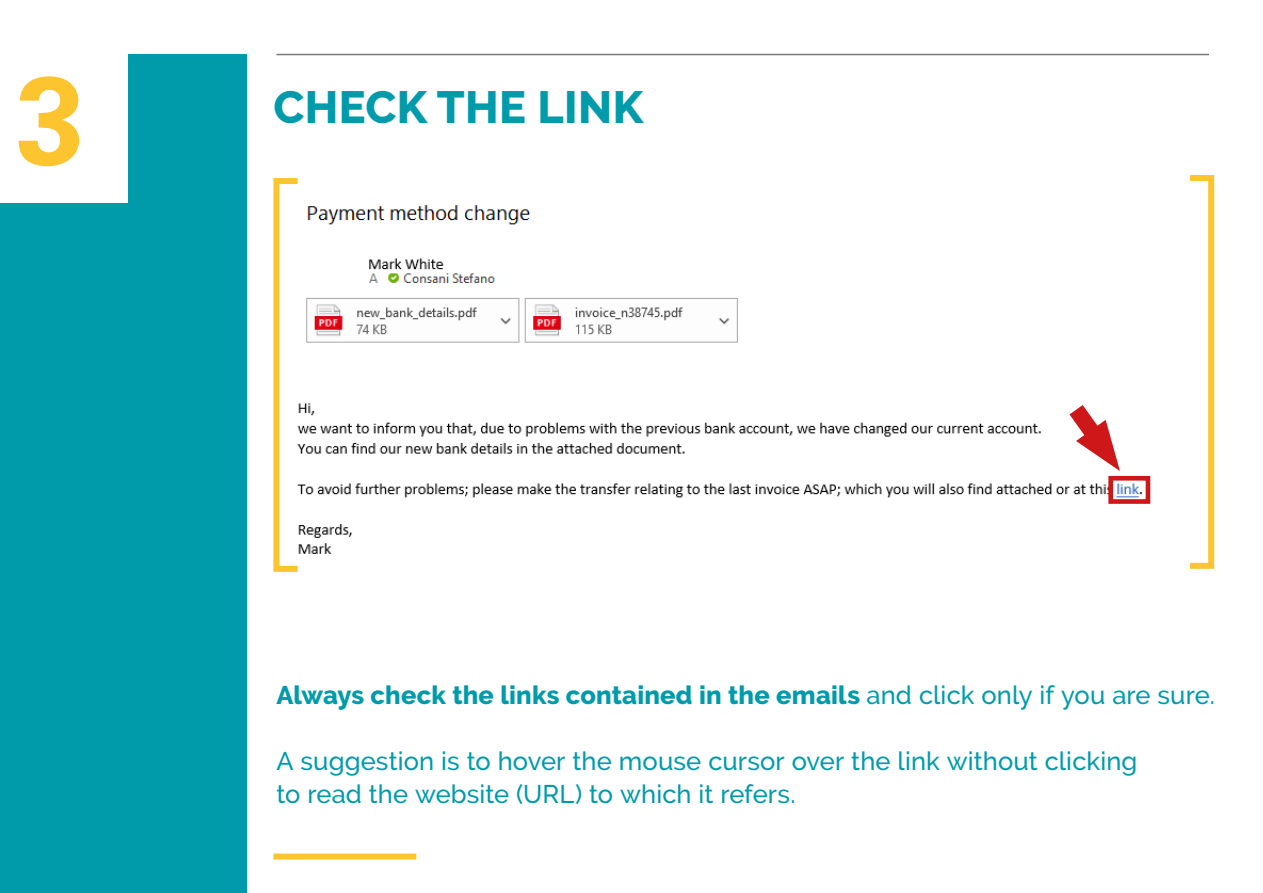
<style>
.page{position:relative;width:1263px;height:893px;background:#fff}
.page>*{position:absolute;margin:0;border:0;box-sizing:border-box;transform-origin:0 0}
.t1{font:700 124.5px "Univers LT Pro 65";color:#fcc42f}
.t2{font:800 45px "Raleway";letter-spacing:.01em;color:#009baa}
.t3{font:500 25.5px/33px "Raleway";letter-spacing:.005em;color:#009baa}
.t4{font:800 25.5px "Raleway";letter-spacing:.005em;color:#009baa}
.s1{font-weight:500}
</style>
<div class="page">
<div style="left:0;top:54px;width:247px;height:839px;background:#009baa"></div>
<div style="left:0;top:0;width:128px;height:203px;background:#fff"></div>
<hr style="left:276px;top:54px;width:933px;height:1px;background:#575756">
<div style="left:273px;top:853px;width:143px;height:6px;background:#fcc42f"></div>
<img style="left:301px;top:187px;width:914px;height:382px">
<div style="left:448px;top:257px;width:230px;height:15px;background:#fff"></div>
<svg style="left:1053px;top:387px;width:72px;height:84px"></svg>
<div style="left:1108px;top:476px;width:42px;height:28px;border:5px solid #cd1719"></div>
<div style="left:273px;top:178px;width:28px;height:394px;border:6px solid #fcc42f"></div>
<div style="left:1187px;top:175px;width:27px;height:394px;border:6px solid #fcc42f"></div>
<div style="left:448px;top:256px;width:230px;height:15px;background:#fff"></div>
<h1 class="t1" style="left:16px;top:46px;width:71px">3</h1>
<h2 class="t2" style="left:273px;top:82px;width:371px">CHECK THE LINK</h2>
<p class="t4" style="left:276px;top:681px;width:940px">Always check the links contained in the emails <span class="s1">and click only if you are sure.</span></p>
<p class="t3" style="left:276px;top:745px;width:862px">A suggestion is to hover the mouse cursor over the link without clicking to read the website (URL) to which it refers.</p>
</div>
